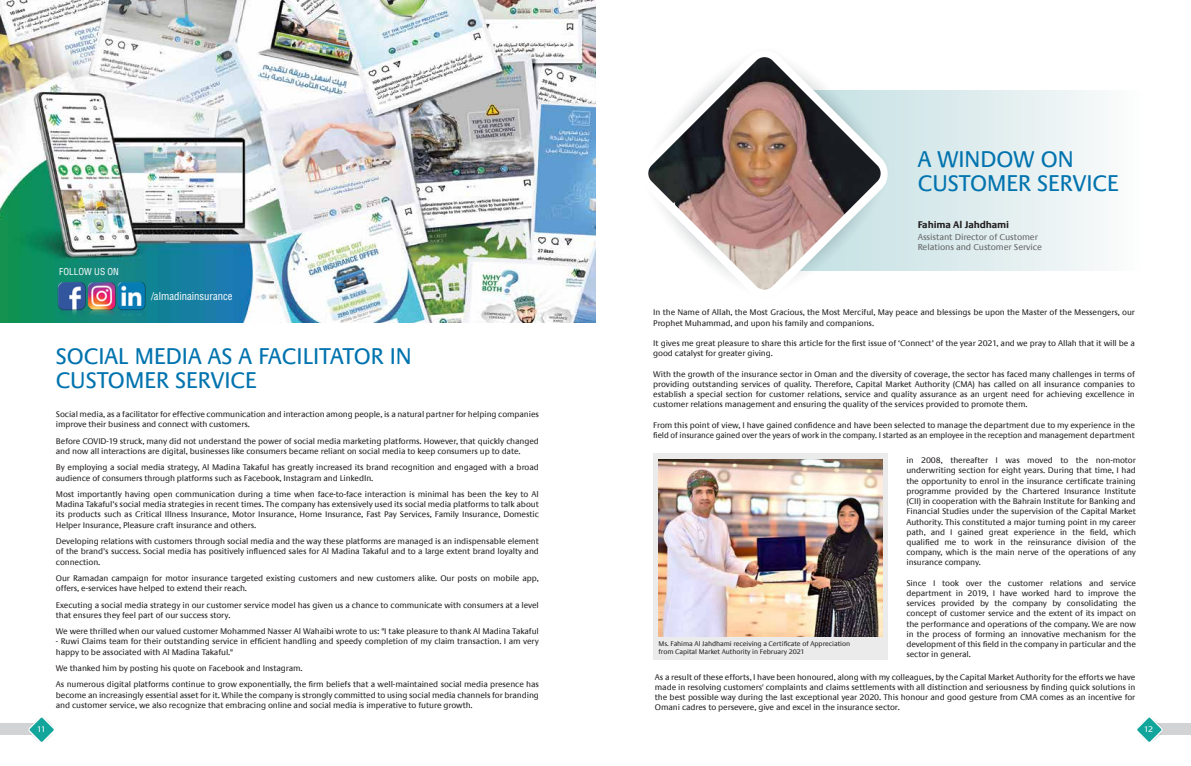
<style>
.page{position:relative;width:1191px;height:766px;background:#fff}
.page>*{position:absolute;margin:0;border:0;box-sizing:border-box;transform-origin:0 0}
.t1{font:23px/23.6px "Praxis Com";color:#0073ae}
.t2{font:condensed 10.6px "Helvetica";color:#fff}
.t3{font:700 10px "Praxis LT";letter-spacing:-.01em;color:#231f20}
.t4{font:condensed 9.3px "Helvetica";color:#fff}
.t5{font:9px/10px "Praxis LT";letter-spacing:-.01em;color:#636466}
.t6{font:8.5px/10.2px "Praxis LT";letter-spacing:-.01em;color:#231f20}
.t7{font:8.5px "Praxis LT";color:#fff}
.t8{font:7px/8.4px "Praxis LT";letter-spacing:-.01em;color:#231f20}
</style>
<div class="page">
<div style="left:653px;top:453px;width:235px;height:207px;background:#ebebec"></div>
<img style="left:0;top:0;width:595px;height:322px">
<div style="left:1148px;top:723px;width:43px;height:11px;background:#d1d3d4"></div>
<svg style="left:1137px;top:717px;width:26px;height:25px"></svg>
<svg style="left:890px;top:90px;width:208px;height:180px;background:#e1eeef"></svg>
<svg style="left:881px;top:90px;width:9px;height:181px;background:#d4e8ea"></svg>
<img style="left:648px;top:57px;width:233px;height:233px">
<img style="left:659px;top:459px;width:223px;height:177px">
<img style="left:54px;top:278px;width:95px;height:45px">
<div style="left:0;top:723px;width:43px;height:11px;background:#d1d3d4"></div>
<svg style="left:27px;top:717px;width:27px;height:25px"></svg>
<p class="t4" style="left:59px;top:266px;width:61px">FOLLOW US ON</p>
<p class="t2" style="left:151px;top:289px;width:83px">/almadinainsurance</p>
<p class="t7" style="left:37px;top:724px;width:10px">11</p>
<h1 class="t1" style="left:56px;top:345px;width:358px">SOCIAL MEDIA AS A FACILITATOR IN<br>CUSTOMER SERVICE</h1>
<p class="t6" style="left:56px;top:409px;width:484px">Social media, as a facilitator for effective communication and interaction among people, is a natural partner for helping companies improve their business and connect with customers.</p>
<p class="t6" style="left:56px;top:436px;width:484px">Before COVID-19 struck, many did not understand the power of social media marketing platforms. However, that quickly changed and now all interactions are digital, businesses like consumers became reliant on social media to keep consumers up to date.</p>
<p class="t6" style="left:56px;top:462px;width:484px">By employing a social media strategy, Al Madina Takaful has greatly increased its brand recognition and engaged with a broad audience of consumers through platforms such as Facebook, Instagram and LinkedIn.</p>
<p class="t6" style="left:56px;top:489px;width:484px;text-align:justify">Most importantly having open communication during a time when face-to-face interaction is minimal has been the key to Al Madina Takaful’s social media strategies in recent times. The company has extensively used its social media platforms to talk about its products such as Critical Illness Insurance, Motor Insurance, Home Insurance, Fast Pay Services, Family Insurance, Domestic Helper Insurance, Pleasure craft insurance and others.</p>
<p class="t6" style="left:56px;top:536px;width:484px;text-align:justify">Developing relations with customers through social media and the way these platforms are managed is an indispensable element of the brand’s success. Social media has positively influenced sales for Al Madina Takaful and to a large extent brand loyalty and connection.</p>
<p class="t6" style="left:56px;top:573px;width:484px">Our Ramadan campaign for motor insurance targeted existing customers and new customers alike. Our posts on mobile app, offers, e-services have helped to extend their reach.</p>
<p class="t6" style="left:56px;top:599px;width:484px">Executing a social media strategy in our customer service model has given us a chance to communicate with consumers at a level that ensures they feel part of our success story.</p>
<p class="t6" style="left:56px;top:626px;width:484px">We were thrilled when our valued customer Mohammed Nasser Al Wahaibi wrote to us: "I take pleasure to thank Al Madina Takaful</p>
<p class="t6" style="left:56px;top:636px;width:484px">- Ruwi Claims team for their outstanding service in efficient handling and speedy completion of my claim transaction. I am very happy to be associated with Al Madina Takaful."</p>
<p class="t6" style="left:56px;top:660px;width:484px;line-height:16.4px">We thanked him by posting his quote on Facebook and Instagram.<br>As numerous digital platforms continue to grow exponentially, the firm beliefs that a well-maintained social media presence has</p>
<p class="t6" style="left:56px;top:689px;width:484px">become an increasingly essential asset for it. While the company is strongly committed to using social media channels for branding and customer service, we also recognize that embracing online and social media is imperative to future growth.</p>
<h1 class="t1" style="left:917px;top:148px;width:203px">A WINDOW ON<br>CUSTOMER SERVICE</h1>
<p class="t3" style="left:917px;top:219px;width:93px">Fahima Al Jahdhami</p>
<p class="t5" style="left:917px;top:232px;width:126px">Assistant Director of Customer<br>Relations and Customer Service</p>
<p class="t6" style="left:653px;top:307px;width:483px">In the Name of Allah, the Most Gracious, the Most Merciful, May peace and blessings be upon the Master of the Messengers, our<br>Prophet Muhammad, and upon his family and companions.</p>
<p class="t6" style="left:653px;top:338px;width:483px">It gives me great pleasure to share this article for the first issue of ‘Connect’ of the year 2021, and we pray to Allah that it will be a good catalyst for greater giving.</p>
<p class="t6" style="left:653px;top:369px;width:483px;text-align:justify">With the growth of the insurance sector in Oman and the diversity of coverage, the sector has faced many challenges in terms of providing outstanding services of quality. Therefore, Capital Market Authority (CMA) has called on all insurance companies to establish a special section for customer relations, service and quality assurance as an urgent need for achieving excellence in customer relations management and ensuring the quality of the services provided to promote them.</p>
<p class="t6" style="left:653px;top:420px;width:483px">From this point of view, I have gained confidence and have been selected to manage the department due to my experience in the field of insurance gained over the years of work in the company. I started as an employee in the reception and management department</p>
<p class="t6" style="left:906px;top:455px;width:231px;text-align:justify">in 2008, thereafter I was moved to the non-motor underwriting section for eight years. During that time, I had the opportunity to enrol in the insurance certificate training programme provided by the Chartered Insurance Institute (CII) in cooperation with the Bahrain Institute for Banking and Financial Studies under the supervision of the Capital Market Authority. This constituted a major turning point in my career path, and I gained great experience in the field, which qualified me to work in the reinsurance division of the company, which is the main nerve of the operations of any insurance company.</p>
<p class="t6" style="left:906px;top:578px;width:231px;text-align:justify">Since I took over the customer relations and service department in 2019, I have worked hard to improve the services provided by the company by consolidating the concept of customer service and the extent of its impact on the performance and operations of the company. We are now in the process of forming an innovative mechanism for the development of this field in the company in particular and the sector in general.</p>
<p class="t6" style="left:655px;top:671px;width:482px;text-align:justify">As a result of these efforts, I have been honoured, along with my colleagues, by the Capital Market Authority for the efforts we have made in resolving customers' complaints and claims settlements with all distinction and seriousness by finding quick solutions in the best possible way during the last exceptional year 2020. This honour and good gesture from CMA comes as an incentive for Omani cadres to persevere, give and excel in the insurance sector.</p>
<p class="t8" style="left:658px;top:639px;width:193px">Ms. Fahima Al Jahdhami receiving a Certificate of Appreciation from Capital Market Authority in February 2021</p>
<p class="t7" style="left:1143px;top:724px;width:11px">12</p>
</div>
